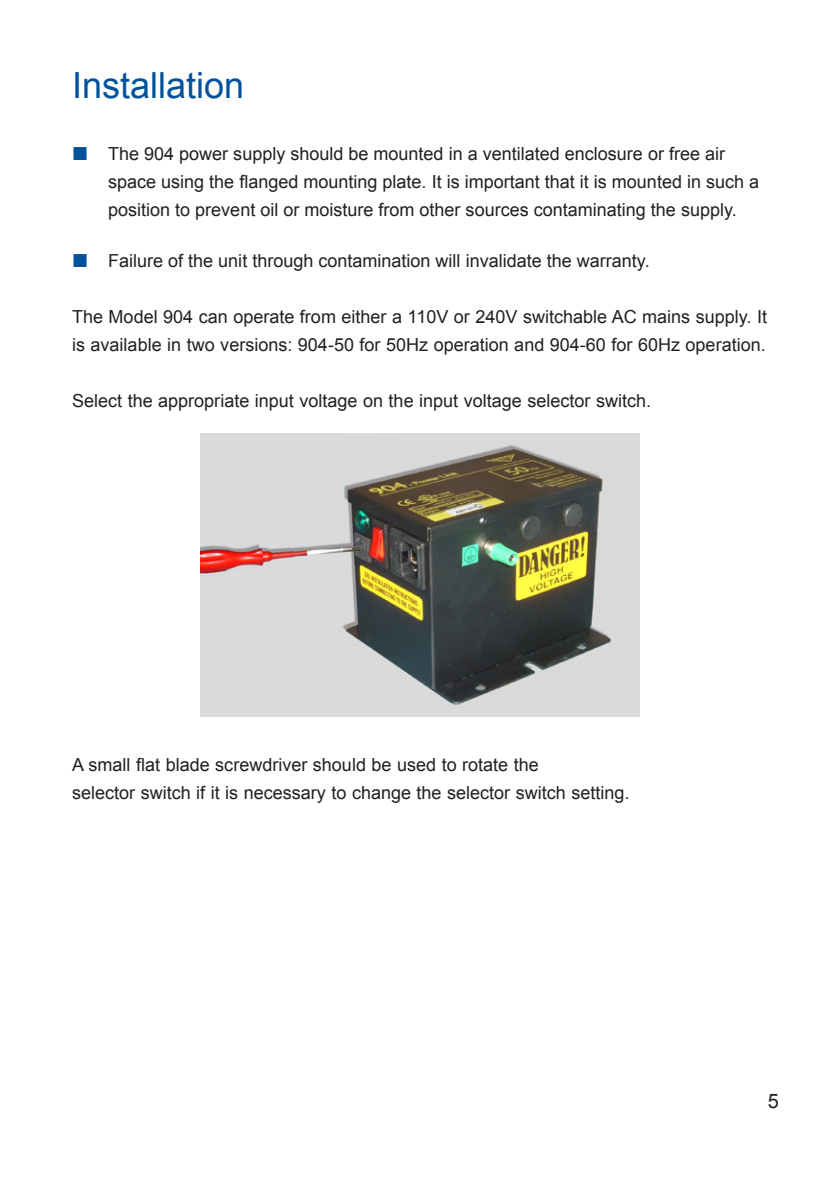
<style>
.page{position:relative;width:840px;height:1191px;background:#fff}
.page>*{position:absolute;margin:0;border:0;box-sizing:border-box;transform-origin:0 0}
.Heading1{font:36px "Arial";color:#01529a}
.t1{font:20px "Arial";color:#231f20}
.Body_Copy{font:18px/28px "Arial";color:#231f20}
</style>
<div class="page">
<img style="left:200px;top:433px;width:439px;height:283px">
<p class="Heading1" style="left:72px;top:62px;width:174px">Installation</p>
<p class="Body_Copy" style="left:108px;top:140px;width:652px">The 904 power supply should be mounted in a ventilated enclosure or free air space using the flanged mounting plate. It is important that it is mounted in such a position to prevent oil or moisture from other sources contaminating the supply.</p>
<p class="Body_Copy" style="left:108px;top:246px;width:542px">Failure of the unit through contamination will invalidate the warranty.</p>
<p class="Body_Copy" style="left:72px;top:302px;width:696px">The Model 904 can operate from either a 110V or 240V switchable AC mains supply. It is available in two versions: 904-50 for 50Hz operation and 904-60 for 60Hz operation.</p>
<p class="Body_Copy" style="left:72px;top:386px;width:580px">Select the appropriate input voltage on the input voltage selector switch.</p>
<p class="Body_Copy" style="left:72px;top:750px;width:468px">A small flat blade screwdriver should be used to rotate the</p>
<p class="Body_Copy" style="left:72px;top:778px;width:558px">selector switch if it is necessary to change the selector switch setting.</p>
<p class="t1" style="left:767px;top:1087px;width:13px">5</p>
</div>
